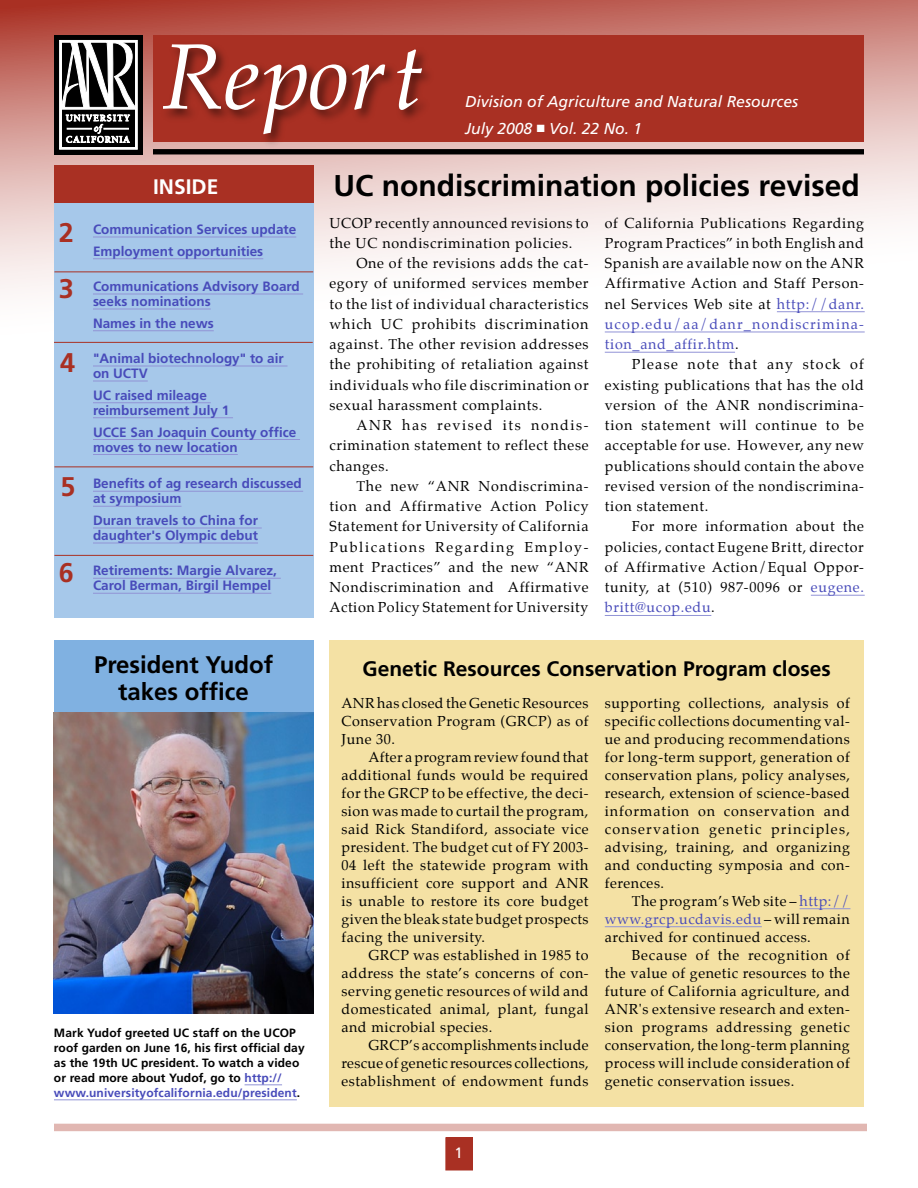
<style>
.page{position:relative;width:918px;height:1188px;background:#fff}
.page>*{position:absolute;margin:0;border:0;box-sizing:border-box;transform-origin:0 0}
.t1{font:italic 93px "Palatino";color:#fff}
.Hed16{font:700 30px "Frutiger";color:#000}
.t2{font:700 27px "Frutiger";color:#a93023}
.Hed16-2{font:700 24px/27px "Frutiger";color:#000;text-align:center}
.Hed14{font:700 21px "Frutiger";color:#000}
.t3{font:700 21px "Frutiger";color:#fff}
.t4{font:italic 15.75px "Frutiger";color:#fff}
.t5{font:15px "Frutiger";color:#fff}
.BodyTXT2{font:14.25px/18px "Palatino";letter-spacing:.04em;color:#000;text-align:justify}
.BodyTXT1{font:14.25px/18px "Palatino";letter-spacing:.045em;color:#000}
.t6{font:700 13.5px/15px "Frutiger";color:#484bba}
.t7{font:700 12px/15px "Frutiger";letter-spacing:.01em;color:#000}
.s1{color:#484bba}
</style>
<div class="page">
<div style="left:446px;top:1138px;width:26px;height:32px;background:#a93023"></div>
<div style="left:446px;top:1137px;width:27px;height:33px;border:1px solid #a93023"></div>
<div style="left:54px;top:1124px;width:813px;height:7px;background:#e1b7b2"></div>
<div style="left:54px;top:640px;width:259px;height:72px;background:#80b1e1"></div>
<svg style="left:0;top:0;width:918px;height:340px"></svg>
<div style="left:153px;top:35px;width:711px;height:107px;background:#a93023"></div>
<div style="left:160px;top:39px;width:276px;height:110px;background:#000;opacity:.55"></div>
<div style="left:54px;top:35px;width:89px;height:120px;background:#000"></div>
<svg style="left:59px;top:40px;width:78px;height:109px"></svg>
<div style="left:153px;top:149px;width:711px;height:5px;background:#000"></div>
<div style="left:54px;top:199px;width:259px;height:419px;background:#a6c8ea"></div>
<div style="left:54px;top:165px;width:259px;height:37px;background:#a93023"></div>
<hr style="left:54px;top:271px;width:259px;height:1px;background:#a93023">
<hr style="left:54px;top:466px;width:259px;height:1px;background:#a93023">
<hr style="left:93px;top:237px;width:203px;height:1px;background:#9193d6">
<hr style="left:93px;top:258px;width:170px;height:1px;background:#9193d6">
<hr style="left:93px;top:294px;width:210px;height:1px;background:#9193d6">
<hr style="left:93px;top:309px;width:118px;height:1px;background:#9193d6">
<hr style="left:93px;top:330px;width:121px;height:1px;background:#9193d6">
<hr style="left:93px;top:366px;width:195px;height:1px;background:#9193d6">
<hr style="left:93px;top:381px;width:55px;height:1px;background:#9193d6">
<hr style="left:93px;top:402px;width:118px;height:1px;background:#9193d6">
<hr style="left:93px;top:417px;width:140px;height:1px;background:#9193d6">
<hr style="left:93px;top:439px;width:207px;height:1px;background:#9193d6">
<hr style="left:93px;top:454px;width:145px;height:1px;background:#9193d6">
<hr style="left:93px;top:491px;width:210px;height:1px;background:#9193d6">
<hr style="left:93px;top:506px;width:89px;height:1px;background:#9193d6">
<hr style="left:93px;top:528px;width:169px;height:1px;background:#9193d6">
<hr style="left:93px;top:543px;width:165px;height:1px;background:#9193d6">
<hr style="left:93px;top:578px;width:188px;height:1px;background:#9193d6">
<hr style="left:93px;top:593px;width:178px;height:1px;background:#9193d6">
<hr style="left:54px;top:342px;width:259px;height:1px;background:#a93023">
<hr style="left:245px;top:1084px;width:37px;height:1px;background:#9193d6">
<hr style="left:54px;top:1099px;width:243px;height:1px;background:#9193d6">
<hr style="left:54px;top:555px;width:259px;height:1px;background:#a93023">
<hr style="left:777px;top:311px;width:88px;height:1px;background:#9193d6">
<hr style="left:605px;top:332px;width:260px;height:1px;background:#9193d6">
<hr style="left:605px;top:352px;width:130px;height:1px;background:#9193d6">
<hr style="left:811px;top:595px;width:54px;height:1px;background:#9193d6">
<hr style="left:605px;top:615px;width:106px;height:1px;background:#9193d6">
<img style="left:54px;top:712px;width:259px;height:302px">
<div style="left:329px;top:640px;width:535px;height:467px;background:#f4e1a4"></div>
<hr style="left:800px;top:908px;width:50px;height:1px;background:#9193d6">
<hr style="left:605px;top:926px;width:157px;height:1px;background:#9193d6">
<p class="t2" style="left:59px;top:217px;width:17px">2</p>
<p class="t2" style="left:59px;top:273px;width:17px">3</p>
<p class="t2" style="left:60px;top:347px;width:17px">4</p>
<p class="t2" style="left:61px;top:471px;width:17px">5</p>
<p class="t2" style="left:59px;top:557px;width:17px">6</p>
<p class="t1" style="left:162px;top:3px;width:263px">Report</p>
<p class="t4" style="left:465px;top:92px;width:335px">Division of Agriculture and Natural Resources</p>
<p class="t4" style="left:465px;top:119px;width:179px">July 2008 ■ Vol. 22 No. 1</p>
<p class="t3" style="left:153px;top:174px;width:67px">INSIDE</p>
<p class="t6" style="left:93px;top:222px;width:205px">Communication Services update</p>
<p class="t6" style="left:93px;top:243px;width:172px">Employment opportunities</p>
<p class="t6" style="left:93px;top:279px;width:208px">Communications Advisory Board seeks nominations</p>
<p class="t6" style="left:93px;top:315px;width:122px">Names in the news</p>
<p class="t6" style="left:93px;top:351px;width:192px">"Animal biotechnology" to air on UCTV</p>
<p class="t6" style="left:93px;top:387px;width:138px">UC raised mileage reimbursement July 1</p>
<p class="t6" style="left:93px;top:424px;width:205px">UCCE San Joaquin County office moves to new location</p>
<p class="t6" style="left:93px;top:476px;width:210px">Benefits of ag research discussed at symposium</p>
<p class="t6" style="left:93px;top:513px;width:167px">Duran travels to China for daughter's Olympic debut</p>
<p class="t6" style="left:93px;top:563px;width:186px">Retirements: Margie Alvarez,<br>Carol Berman, Birgil Hempel</p>
<p class="Hed16" style="left:334px;top:168px;width:528px">UC nondiscrimination policies revised</p>
<p class="BodyTXT2" style="left:605px;top:213px;width:261px;line-height:20.2px">of California Publications Regarding Program Practices” in both English and Spanish are available now on the ANR Affirmative Action and Staff Person&shy;nel Services Web site at <span class="s1">http://danr. ucop.edu/aa/danr_nondiscrimina&shy;tion_and_affir.htm</span>.</p>
<p class="BodyTXT2" style="left:605px;top:354px;width:261px;line-height:20.2px;text-indent:27px">Please note that any stock of existing publications that has the old version of the ANR nondiscrimina&shy;tion statement will continue to be acceptable for use. However, any new publications should contain the above revised version of the nondiscrimina&shy;tion statement.</p>
<p class="BodyTXT2" style="left:605px;top:516px;width:261px;line-height:20.2px;text-indent:27px">For more information about the policies, contact Eugene Britt, director of Affirmative Action/Equal Oppor&shy;tunity, at (510) 987-0096 or <span class="s1">eugene. britt@ucop.edu</span>.</p>
<p class="BodyTXT1" style="left:329px;top:213px;width:261px;line-height:20.2px">UCOP recently announced revisions to the UC nondiscrimination policies.</p>
<p class="BodyTXT2" style="left:329px;top:253px;width:261px;line-height:20.2px;text-indent:27px">One of the revisions adds the cat&shy;egory of uniformed services member to the list of individual characteristics which UC prohibits discrimination against. The other revision addresses the prohibiting of retaliation against individuals who file discrimination or sexual harassment complaints.</p>
<p class="BodyTXT2" style="left:329px;top:415px;width:261px;line-height:20.2px;text-indent:27px">ANR has revised its nondis&shy;crimination statement to reflect these changes.</p>
<p class="BodyTXT2" style="left:329px;top:476px;width:261px;line-height:20.2px;text-indent:27px">The new “ANR Nondiscrimina&shy;tion and Affirmative Action Policy Statement for University of California Publications Regarding Employ&shy;ment Practices” and the new “ANR Nondiscrimination and Affirmative Action Policy Statement for University</p>
<p class="Hed16-2" style="left:94px;top:651px;width:181px">President Yudof takes office</p>
<p class="t7" style="left:54px;top:1025px;width:252px">Mark Yudof greeted UC staff on the UCOP roof garden on June 16, his first official day as the 19th UC president. To watch a video or read more about Yudof, go to <span class="s1">http:// www.universityofcalifornia.edu/president</span>.</p>
<p class="Hed14" style="left:363px;top:657px;width:470px">Genetic Resources Conservation Program closes</p>
<p class="BodyTXT1" style="left:341px;top:694px;width:249px;text-align:justify">ANR has closed the Genetic Resources Conservation Program (GRCP) as of June 30.</p>
<p class="BodyTXT2" style="left:341px;top:748px;width:249px;text-indent:27px">After a program review found that additional funds would be required for the GRCP to be effective, the deci&shy;sion was made to curtail the program, said Rick Standiford, associate vice president. The budget cut of FY 2003- 04 left the statewide program with insufficient core support and ANR is unable to restore its core budget given the bleak state budget prospects facing the university.</p>
<p class="BodyTXT2" style="left:341px;top:946px;width:249px;text-indent:27px">GRCP was established in 1985 to address the state’s concerns of con&shy;serving genetic resources of wild and domesticated animal, plant, fungal and microbial species.</p>
<p class="BodyTXT2" style="left:341px;top:1036px;width:249px;text-indent:27px">GRCP’s accomplishments include rescue of genetic resources collections, establishment of endowment funds</p>
<p class="BodyTXT2" style="left:605px;top:694px;width:247px">supporting collections, analysis of specific collections documenting val&shy;ue and producing recommendations for long-term support, generation of conservation plans, policy analyses, research, extension of science-based information on conservation and conservation genetic principles, advising, training, and organizing and conducting symposia and con&shy;ferences.</p>
<p class="BodyTXT2" style="left:605px;top:892px;width:247px;text-indent:27px">The program’s Web site – <span class="s1">http:// www.grcp.ucdavis.edu</span> – will remain archived for continued access.</p>
<p class="BodyTXT2" style="left:605px;top:946px;width:247px;text-indent:27px">Because of the recognition of the value of genetic resources to the future of California agriculture, and ANR's extensive research and exten&shy;sion programs addressing genetic conservation, the long-term planning process will include consideration of genetic conservation issues.</p>
<p class="t5" style="left:454px;top:1144px;width:10px">1</p>
</div>
